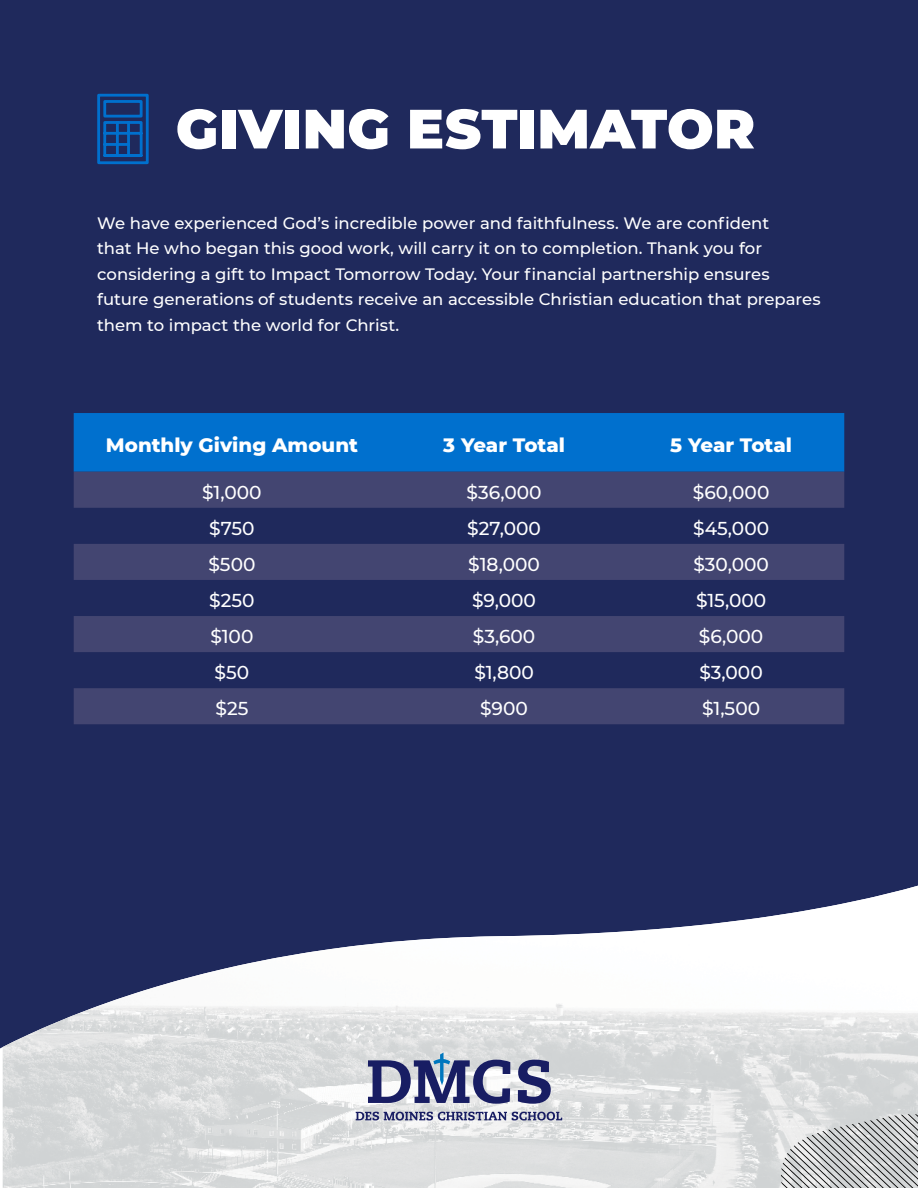
<style>
.page{position:relative;width:918px;height:1188px;background:#1f295c}
.page>*{position:absolute;margin:0;border:0;box-sizing:border-box;transform-origin:0 0}
.t1{font:900 55.2px "Montserrat";letter-spacing:.01em;color:#fff}
.t2{font:800 19.8px "Montserrat";color:#fff}
.t3{font:500 18.6px "Montserrat";color:#fff}
.t4{font:500 16.5px/25.5px "Montserrat";letter-spacing:-.005em;color:#fff}
</style>
<div class="page">
<svg style="left:97px;top:93px;width:52px;height:72px"></svg>
<div style="left:74px;top:413px;width:770px;height:59px;background:#0070ce"></div>
<svg style="left:74px;top:472px;width:770px;height:252px;fill:#434571"></svg>
<img style="left:3px;top:886px;width:915px;height:302px">
<svg style="left:356px;top:1112px;width:206px;height:8px"></svg>
<svg style="left:518px;top:1060px;width:33px;height:44px"></svg>
<svg style="left:368px;top:1053px;width:142px;height:51px"></svg>
<svg style="left:775px;top:1106px;width:143px;height:82px;background:#bfc1c1"></svg>
<h1 class="t1" style="left:176px;top:87px;width:581px">GIVING ESTIMATOR</h1>
<p class="t4" style="left:97px;top:209px;width:725px">We have experienced God’s incredible power and faithfulness. We are confident<br>that He who began this good work, will carry it on to completion. Thank you for considering a gift to Impact Tomorrow Today. Your financial partnership ensures future generations of students receive an accessible Christian education that prepares them to impact the world for Christ.</p>
<p class="t2" style="left:106px;top:430px;width:253px">Monthly Giving Amount</p>
<p class="t2" style="left:443px;top:430px;width:123px">3 Year Total</p>
<p class="t2" style="left:670px;top:430px;width:123px">5 Year Total</p>
<p class="t3" style="left:202px;top:479px;width:61px">$1,000</p>
<p class="t3" style="left:467px;top:479px;width:77px">$36,000</p>
<p class="t3" style="left:693px;top:479px;width:78px">$60,000</p>
<p class="t3" style="left:209px;top:515px;width:47px">$750</p>
<p class="t3" style="left:467px;top:515px;width:75px">$27,000</p>
<p class="t3" style="left:693px;top:515px;width:78px">$45,000</p>
<p class="t3" style="left:208px;top:551px;width:49px">$500</p>
<p class="t3" style="left:468px;top:551px;width:73px">$18,000</p>
<p class="t3" style="left:693px;top:551px;width:77px">$30,000</p>
<p class="t3" style="left:209px;top:587px;width:47px">$250</p>
<p class="t3" style="left:472px;top:587px;width:65px">$9,000</p>
<p class="t3" style="left:696px;top:587px;width:72px">$15,000</p>
<p class="t3" style="left:210px;top:624px;width:45px">$100</p>
<p class="t3" style="left:473px;top:624px;width:64px">$3,600</p>
<p class="t3" style="left:699px;top:624px;width:66px">$6,000</p>
<p class="t3" style="left:215px;top:660px;width:36px">$50</p>
<p class="t3" style="left:474px;top:660px;width:61px">$1,800</p>
<p class="t3" style="left:699px;top:660px;width:65px">$3,000</p>
<p class="t3" style="left:215px;top:696px;width:34px">$25</p>
<p class="t3" style="left:480px;top:696px;width:49px">$900</p>
<p class="t3" style="left:702px;top:696px;width:60px">$1,500</p>
</div>
